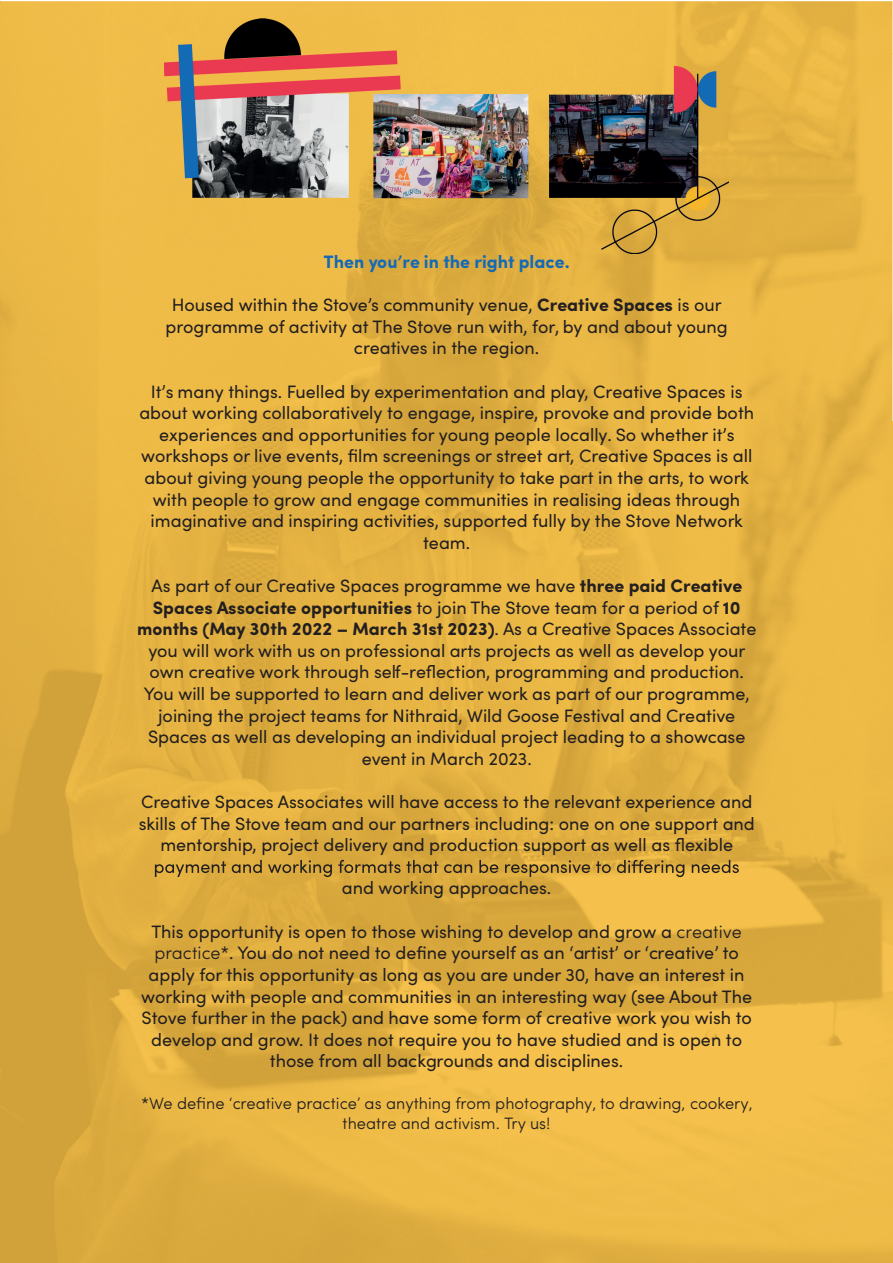
<style>
.page{position:relative;width:893px;height:1263px;background:#fff}
.page>*{position:absolute;margin:0;border:0;box-sizing:border-box;transform-origin:0 0}
.t1{font:18px/21.6px "Sofia Pro";color:#231f20;text-align:center}
.t2{font:700 18px "Sofia Pro";color:#156ab4}
.t3{font:300 16.5px/19.8px "Sofia Pro";color:#231f20;text-align:center}
.s1{font-weight:700}
.s2{font-weight:300}
</style>
<div class="page">
<hr style="left:0;top:0;width:1px;height:1263px;background:#f2f3f4">
<img style="left:0;top:1px;width:210px;height:736px">
<img style="left:210px;top:1px;width:682px;height:52px">
<img style="left:683px;top:53px;width:209px;height:1210px">
<img style="left:210px;top:254px;width:473px;height:483px">
<img style="left:0;top:737px;width:683px;height:526px">
<img style="left:164px;top:19px;width:565px;height:235px">
<svg style="left:155px;top:861px;width:71px;height:16px"></svg>
<svg style="left:232px;top:860px;width:30px;height:13px"></svg>
<svg style="left:268px;top:860px;width:64px;height:17px"></svg>
<svg style="left:338px;top:860px;width:100px;height:13px"></svg>
<svg style="left:444px;top:864px;width:28px;height:9px"></svg>
<svg style="left:479px;top:860px;width:19px;height:13px"></svg>
<svg style="left:505px;top:860px;width:85px;height:17px"></svg>
<svg style="left:596px;top:861px;width:15px;height:12px"></svg>
<svg style="left:617px;top:860px;width:67px;height:17px"></svg>
<svg style="left:692px;top:860px;width:47px;height:13px"></svg>
<p class="t2" style="left:323px;top:248px;width:248px">Then you’re in the right place.</p>
<p class="t1" style="left:165px;top:293px;width:564px">Housed within the Stove’s community venue, <span class="s1">Creative Spaces</span> is our programme of activity at The Stove run with, for, by and about young creatives in the region.</p>
<p class="t1" style="left:139px;top:379px;width:616px">It’s many things. Fuelled by experimentation and play, Creative Spaces is about working collaboratively to engage, inspire, provoke and provide both experiences and opportunities for young people locally. So whether it’s workshops or live events, film screenings or street art, Creative Spaces is all about giving young people the opportunity to take part in the arts, to work with people to grow and engage communities in realising ideas through imaginative and inspiring activities, supported fully by the Stove Network team.</p>
<p class="t1" style="left:137px;top:574px;width:621px">As part of our Creative Spaces programme we have <span class="s1">three paid Creative Spaces Associate opportunities</span> to join The Stove team for a period of <span class="s1">10 months (May 30th 2022 – March 31st 2023)</span>. As a Creative Spaces Associate you will work with us on professional arts projects as well as develop your own creative work through self-reflection, programming and production.<br>You will be supported to learn and deliver work as part of our programme, joining the project teams for Nithraid, Wild Goose Festival and Creative Spaces as well as developing an individual project leading to a showcase event in March 2023.</p>
<p class="t1" style="left:139px;top:790px;width:618px">Creative Spaces Associates will have access to the relevant experience and skills of The Stove team and our partners including: one on one support and mentorship, project delivery and production support as well as flexible</p>
<p class="t1" style="left:342px;top:876px;width:211px">and working approaches.</p>
<p class="t1" style="left:141px;top:919px;width:613px">This opportunity is open to those wishing to develop and grow a <span class="s2">creative practice*</span>. You do not need to define yourself as an ‘artist’ or ‘creative’ to apply for this opportunity as long as you are under 30, have an interest in working with people and communities in an interesting way (see About The Stove further in the pack) and have some form of creative work you wish to develop and grow. It does not require you to have studied and is open to those from all backgrounds and disciplines.</p>
<p class="t3" style="left:141px;top:1092px;width:613px">*We define ‘creative practice’ as anything from photography, to drawing, cookery, theatre and activism. Try us!</p>
</div>
